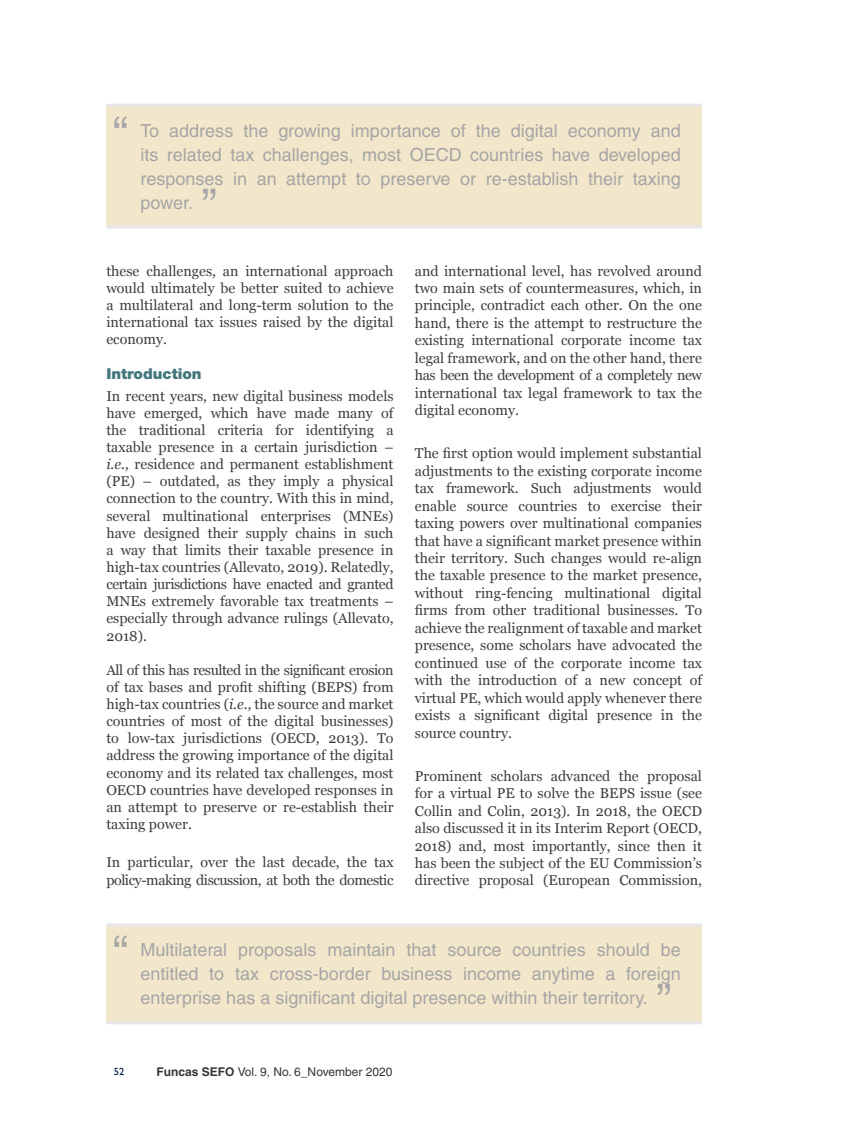
<style>
.page{position:relative;width:851px;height:1127px;background:#fff}
.page>*{position:absolute;margin:0;border:0;box-sizing:border-box;transform-origin:0 0}
._10_-_Texto_Grisete{font:45px "Helvetica";color:#a6a6a6}
._10_-_Texto_Grisete-2{font:18px/24px "Helvetica";color:#a6a6a6;text-align:justify}
._05_-_Epigrafe{font:900 15px "Helvetica Neue";color:#45777e}
._04_-_Texto_general{font:14.25px/17.4px "Georgia";color:#3e3e3f;text-align:justify}
._04_-_Texto_general-2{font:14.25px/17.1px "Georgia";letter-spacing:-.03em;color:#3e3e3f}
.t1{font:12px "Helvetica";color:#3b3532}
.t2{font:500 10.5px "Gill Sans MT Std";color:#00193e}
.s1{font-style:italic}
.s2{font-family:"Helvetica CE";font-weight:700}
</style>
<div class="page">
<div style="left:106px;top:107px;width:596px;height:119px;background:#f3e7cb"></div>
<hr style="left:106px;top:104px;width:596px;height:3px;background:#e6e6e6">
<hr style="left:106px;top:225px;width:596px;height:3px;background:#e6e6e6">
<div style="left:106px;top:926px;width:596px;height:96px;background:#f3e7cb"></div>
<hr style="left:106px;top:923px;width:596px;height:3px;background:#e6e6e6">
<hr style="left:106px;top:1021px;width:596px;height:3px;background:#e6e6e6">
<p class="_10_-_Texto_Grisete" style="left:113px;top:107px;width:16px">“</p>
<p class="_10_-_Texto_Grisete-2" style="left:140px;top:118px;width:541px">To address the growing importance of the digital economy and its related tax challenges, most OECD countries have developed responses in an attempt to preserve or re-establish their taxing power.</p>
<p class="_10_-_Texto_Grisete" style="left:202px;top:179px;width:16px">”</p>
<p class="_04_-_Texto_general" style="left:106px;top:262px;width:289px">these challenges, an international approach would ultimately be better suited to achieve a multilateral and long-term solution to the international tax issues raised by the digital economy.</p>
<p class="_05_-_Epigrafe" style="left:106px;top:365px;width:97px">Introduction</p>
<p class="_04_-_Texto_general" style="left:106px;top:387px;width:289px">In recent years, new digital business models have emerged, which have made many of the traditional criteria for identifying a taxable presence in a certain jurisdiction – <span class="s1">i.e.,</span> residence and permanent establishment (PE) – outdated, as they imply a physical connection to the country. With this in mind, several multinational enterprises (MNEs) have designed their supply chains in such a way that limits their taxable presence in high-tax countries (Allevato, 2019). Relatedly, certain jurisdictions have enacted and granted MNEs extremely favorable tax treatments – especially through advance rulings (Allevato, 2018).</p>
<p class="_04_-_Texto_general" style="left:106px;top:661px;width:289px">All of this has resulted in the significant erosion of tax bases and profit shifting (BEPS) from high-tax countries (<span class="s1">i.e.,</span> the source and market countries of most of the digital businesses) to low-tax jurisdictions (OECD, 2013). To address the growing importance of the digital economy and its related tax challenges, most OECD countries have developed responses in an attempt to preserve or re-establish their taxing power.</p>
<p class="_04_-_Texto_general-2" style="left:106px;top:854px;width:289px">In particular, over the last decade, the tax policy-making discussion, at both the domestic</p>
<p class="_04_-_Texto_general" style="left:415px;top:262px;width:289px">and international level, has revolved around two main sets of countermeasures, which, in principle, contradict each other. On the one hand, there is the attempt to restructure the existing international corporate income tax legal framework, and on the other hand, there has been the development of a completely new international tax legal framework to tax the digital economy.</p>
<p class="_04_-_Texto_general" style="left:415px;top:445px;width:289px">The first option would implement substantial adjustments to the existing corporate income tax framework. Such adjustments would enable source countries to exercise their taxing powers over multinational companies that have a significant market presence within their territory. Such changes would re-align the taxable presence to the market presence, without ring-fencing multinational digital firms from other traditional businesses. To achieve the realignment of taxable and market presence, some scholars have advocated the continued use of the corporate income tax with the introduction of a new concept of virtual PE, which would apply whenever there exists a significant digital presence in the source country.</p>
<p class="_04_-_Texto_general" style="left:415px;top:767px;width:289px">Prominent scholars advanced the proposal for a virtual PE to solve the BEPS issue (see Collin and Colin, 2013). In 2018, the OECD also discussed it in its Interim Report (OECD, 2018) and, most importantly, since then it has been the subject of the EU Commission’s directive proposal (European Commission,</p>
<p class="_10_-_Texto_Grisete" style="left:113px;top:926px;width:16px">“</p>
<p class="_10_-_Texto_Grisete-2" style="left:140px;top:938px;width:542px">Multilateral proposals maintain that source countries should be entitled to tax cross-border business income anytime a foreign enterprise has a significant digital presence within their territory.</p>
<p class="_10_-_Texto_Grisete" style="left:656px;top:974px;width:16px">”</p>
<p class="t2" style="left:114px;top:1065px;width:12px">52</p>
<p class="t1" style="left:156px;top:1064px;width:238px"><span class="s2">Funcas SEFO</span> Vol. 9, No. 6_November 2020</p>
</div>
